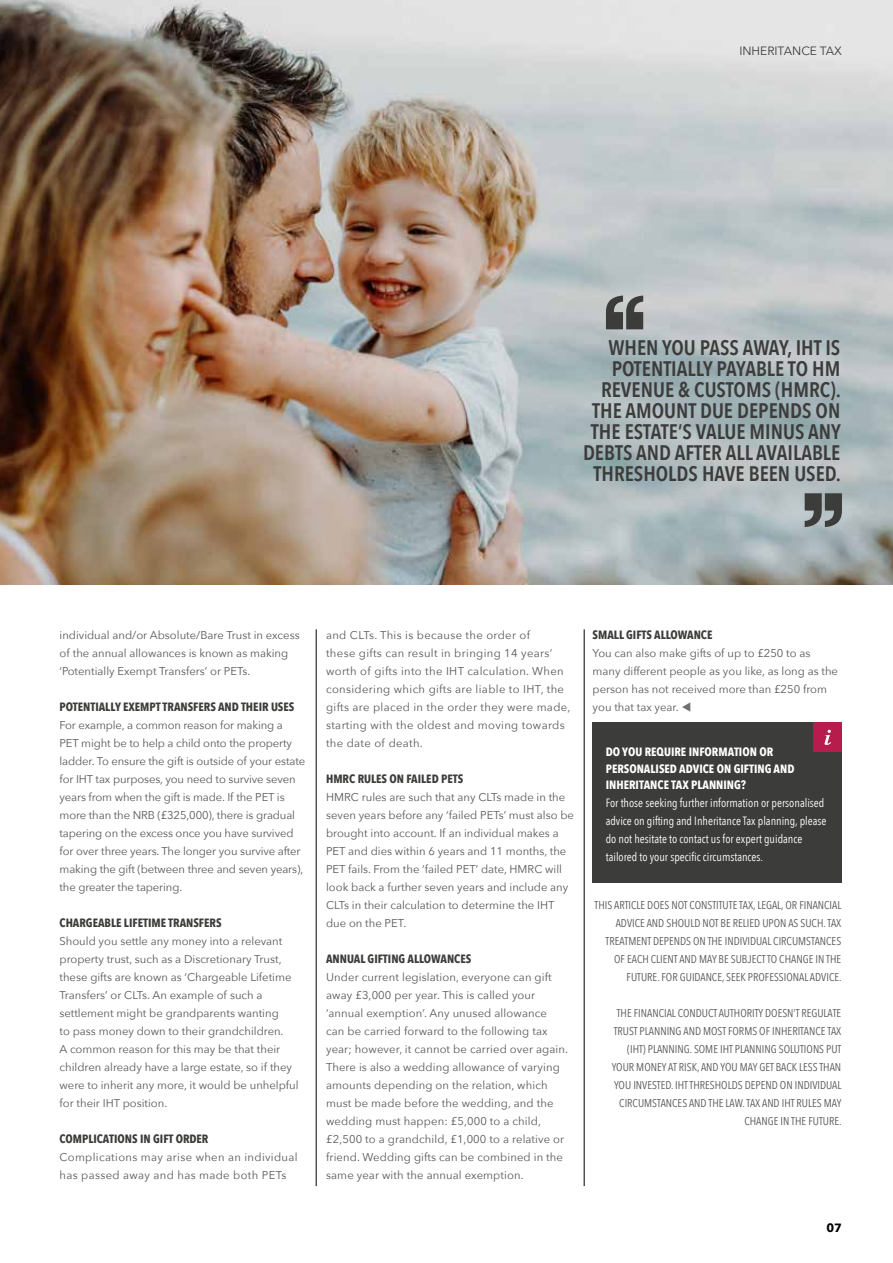
<style>
.page{position:relative;width:893px;height:1263px;background:#fff}
.page>*{position:absolute;margin:0;border:0;box-sizing:border-box;transform-origin:0 0}
.t1{font:600 21px/21px "Avenir Next Condensed";color:#3c3c3b;text-align:right}
.t2{font:12px/18px "Avenir Next Condensed";color:#fff}
.t3{font:700 12px "Avenir Next Condensed";color:#3c3c3b}
.t4{font:700 12px/16.5px "Avenir Next Condensed";color:#fff}
.t5{font:12px "Avenir Next";color:#3c3c3b}
.t6{font:700 12px "Avenir Next";color:#000}
.t7{font:11.25px/18px "Avenir Next";color:#575756}
.t8{font:11.25px/18px "Avenir Next Condensed";color:#575756;text-align:right}
.t9{font:11.25px/18px "Avenir Next";letter-spacing:.03em;color:#575756}
.s1{color:#706f6f}
</style>
<div class="page">
<img style="left:0;top:0;width:893px;height:584px">
<div style="left:592px;top:722px;width:250px;height:161px;background:#3c3c3b"></div>
<div style="left:814px;top:722px;width:28px;height:30px;background:#b61d4c"></div>
<svg style="left:825px;top:730px;width:6px;height:15px"></svg>
<hr style="left:316px;top:629px;width:1px;height:557px;background:#000">
<hr style="left:584px;top:629px;width:1px;height:557px;background:#000">
<svg style="left:606px;top:296px;width:37px;height:33px"></svg>
<svg style="left:805px;top:493px;width:37px;height:34px"></svg>
<p class="t5" style="left:739px;top:40px;width:104px">INHERITANCE TAX</p>
<h1 class="t1" style="left:583px;top:337px;width:259px">WHEN YOU PASS AWAY, IHT IS<br>POTENTIALLY PAYABLE TO HM<br>REVENUE &amp; CUSTOMS (HMRC).<br>THE AMOUNT DUE DEPENDS ON<br>THE ESTATE’S VALUE MINUS ANY<br>DEBTS AND AFTER ALL AVAILABLE<br>THRESHOLDS HAVE BEEN USED.</h1>
<p class="t7" style="left:60px;top:626px;width:242px">individual and/or Absolute/Bare Trust in excess of the annual allowances is known as making ‘Potentially Exempt Transfers’ or PETs.</p>
<p class="t3" style="left:60px;top:699px;width:236px">POTENTIALLY EXEMPT TRANSFERS AND THEIR USES</p>
<p class="t7" style="left:60px;top:716px;width:247px">For example, a common reason for making a<br>PET might be to help a child onto the property ladder. To ensure the gift is outside of your estate for IHT tax purposes, you need to survive seven years from when the gift is made. If the PET is more than the NRB (£325,000), there is gradual tapering on the excess once you have survived for over three years. The longer you survive after making the gift (between three and seven years), the greater the tapering.</p>
<p class="t3" style="left:60px;top:915px;width:164px">CHARGEABLE LIFETIME TRANSFERS</p>
<p class="t7" style="left:60px;top:932px;width:241px">Should you settle any money into a relevant property trust, such as a Discretionary Trust, these gifts are known as ‘Chargeable Lifetime Transfers’ or CLTs. An example of such a settlement might be grandparents wanting<br>to pass money down to their grandchildren.<br>A common reason for this may be that their children already have a large estate, so if they were to inherit any more, it would be unhelpful for their IHT position.</p>
<p class="t3" style="left:60px;top:1131px;width:150px">COMPLICATIONS IN GIFT ORDER</p>
<p class="t9" style="left:60px;top:1148px;width:240px">Complications may arise when an individual has passed away and has made both PETs</p>
<p class="t9" style="left:326px;top:626px;width:246px">and CLTs. This is because the order of<br>these gifts can result in bringing 14 years’ worth of gifts into the IHT calculation. When considering which gifts are liable to IHT, the gifts are placed in the order they were made, starting with the oldest and moving towards the date of death.</p>
<p class="t3" style="left:326px;top:771px;width:139px">HMRC RULES ON FAILED PETS</p>
<p class="t7" style="left:326px;top:788px;width:249px">HMRC rules are such that any CLTs made in the seven years before any ‘failed PETs’ must also be brought into account. If an individual makes a PET and dies within 6 years and 11 months, the PET fails. From the ‘failed PET’ date, HMRC will look back a further seven years and include any CLTs in their calculation to determine the IHT due on the PET.</p>
<p class="t3" style="left:326px;top:951px;width:147px">ANNUAL GIFTING ALLOWANCES</p>
<p class="t7" style="left:326px;top:968px;width:243px">Under current legislation, everyone can gift away £3,000 per year. This is called your ‘annual exemption’. Any unused allowance can be carried forward to the following tax year; however, it cannot be carried over again.<br>There is also a wedding allowance of varying amounts depending on the relation, which must be made before the wedding, and the wedding must happen: £5,000 to a child, £2,500 to a grandchild, £1,000 to a relative or friend. Wedding gifts can be combined in the same year with the annual exemption.</p>
<p class="t3" style="left:593px;top:627px;width:121px">SMALL GIFTS ALLOWANCE</p>
<p class="t7" style="left:593px;top:644px;width:247px">You can also make gifts of up to £250 to as many different people as you like, as long as the person has not received more than £250 from you that tax year. <span class="s1">▼</span></p>
<p class="t4" style="left:606px;top:744px;width:190px">DO YOU REQUIRE INFORMATION OR<br>PERSONALISED ADVICE ON GIFTING AND<br>INHERITANCE TAX PLANNING?</p>
<p class="t2" style="left:606px;top:793px;width:222px">For those seeking further information or personalised advice on gifting and Inheritance Tax planning, please do not hesitate to contact us for expert guidance tailored to your specific circumstances.</p>
<p class="t8" style="left:594px;top:896px;width:249px">THIS ARTICLE DOES NOT CONSTITUTE TAX, LEGAL, OR FINANCIAL ADVICE AND SHOULD NOT BE RELIED UPON AS SUCH. TAX TREATMENT DEPENDS ON THE INDIVIDUAL CIRCUMSTANCES OF EACH CLIENT AND MAY BE SUBJECT TO CHANGE IN THE FUTURE. FOR GUIDANCE, SEEK PROFESSIONAL ADVICE.</p>
<p class="t8" style="left:612px;top:1004px;width:231px">THE FINANCIAL CONDUCT AUTHORITY DOESN’T REGULATE TRUST PLANNING AND MOST FORMS OF INHERITANCE TAX (IHT) PLANNING. SOME IHT PLANNING SOLUTIONS PUT YOUR MONEY AT RISK, AND YOU MAY GET BACK LESS THAN YOU INVESTED. IHT THRESHOLDS DEPEND ON INDIVIDUAL CIRCUMSTANCES AND THE LAW. TAX AND IHT RULES MAY CHANGE IN THE FUTURE.</p>
<p class="t6" style="left:826px;top:1218px;width:17px">07</p>
</div>
